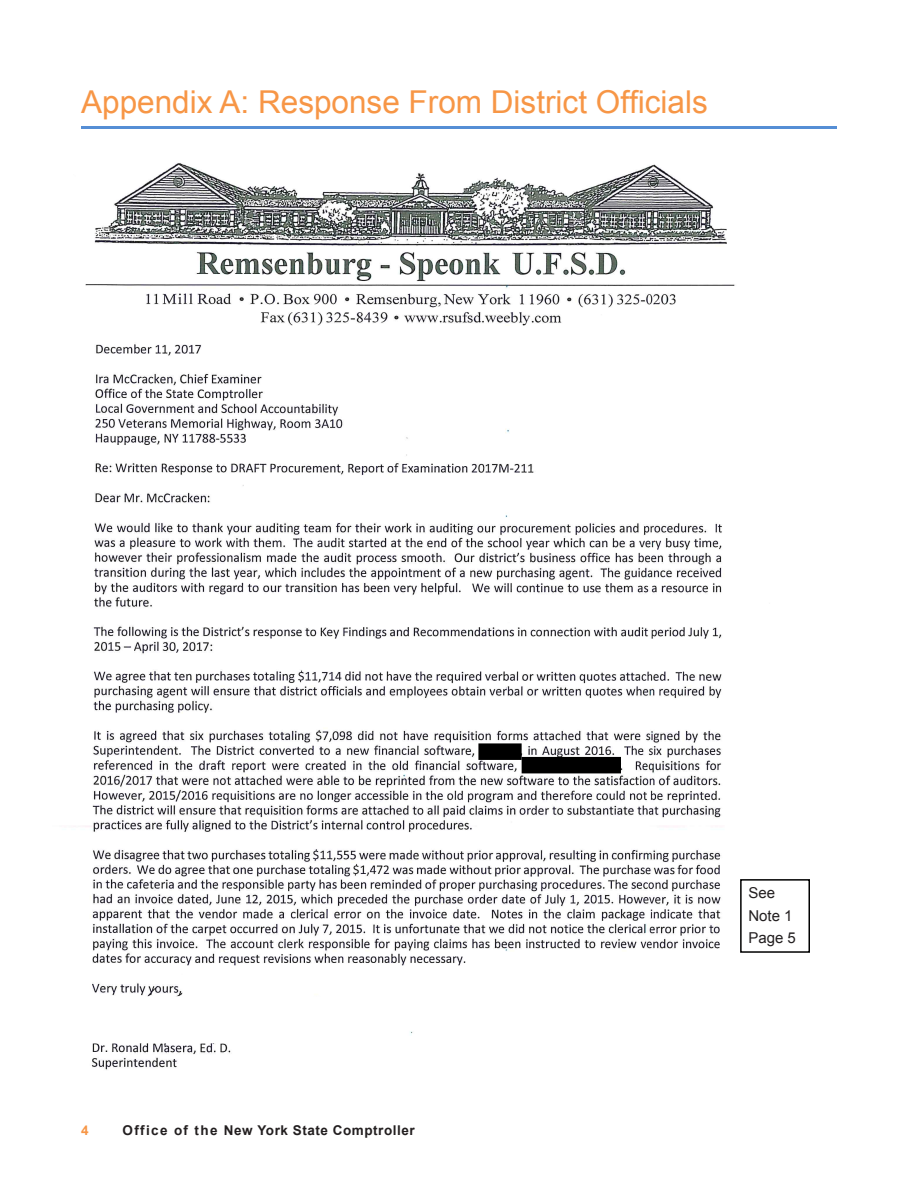
<style>
.page{position:relative;width:918px;height:1188px;background:#fff}
.page>*{position:absolute;margin:0;border:0;box-sizing:border-box;transform-origin:0 0}
.Section_Heads{font:31.5px "Arial";color:#f79646}
.Body_Text{font:15px "Arial";color:#231f20}
.t1{font:700 13.5px "Arial";letter-spacing:.04em;color:#231f20}
.t2{font:700 13.5px "Arial";color:#f79646}
</style>
<div class="page">
<hr style="left:81px;top:126px;width:756px;height:3px;background:#558ed5">
<img style="left:85px;top:163px;width:650px;height:907px">
<div style="left:740px;top:879px;width:70px;height:74px;border:2px solid #000"></div>
<div style="left:478px;top:743px;width:44px;height:17px;background:#000"></div>
<div style="left:522px;top:757px;width:99px;height:16px;background:#000"></div>
<svg style="left:85px;top:996px;width:268px;height:46px"></svg>
<div style="left:183px;top:969px;width:115px;height:32px;background:#fff"></div>
<p class="Section_Heads" style="left:81px;top:81px;width:628px">Appendix A: Response From District Officials</p>
<p class="t2" style="left:81px;top:1121px;width:9px">4</p>
<p class="t1" style="left:123px;top:1121px;width:294px">Office of the New York State Comptroller</p>
<p class="Body_Text" style="left:748px;top:883px;width:28px">See</p>
<p class="Body_Text" style="left:748px;top:906px;width:46px">Note 1</p>
<p class="Body_Text" style="left:748px;top:928px;width:49px">Page 5</p>
</div>
